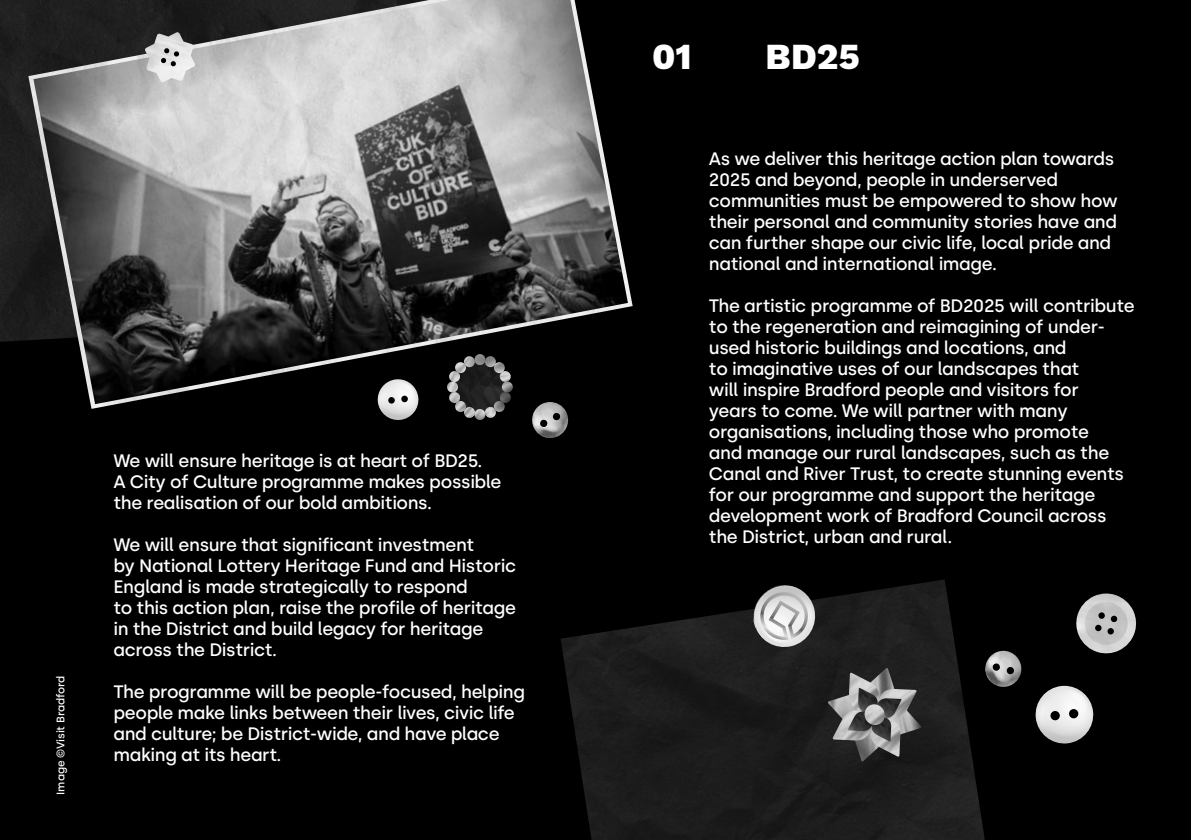
<style>
.page{position:relative;width:1191px;height:840px;background:#fff}
.page>*{position:absolute;margin:0;border:0;box-sizing:border-box;transform-origin:0 0}
.t1{font:800 36px "Work Sans";color:#fff}
.t2{font:500 18px/21px "Silka";letter-spacing:-.02em;color:#fff}
.t3{font:500 11px "Silka";letter-spacing:-.01em;color:#fff}
</style>
<div class="page">
<div style="left:0;top:0;width:1191px;height:839px;background:#000"></div>
<div style="left:0;top:0;width:28px;height:341px;background:#1f1f1f"></div>
<img style="left:560px;top:579px;width:424px;height:260px">
<img style="left:28px;top:0;width:604px;height:408px">
<img style="left:33px;top:0;width:595px;height:404px">
<img style="left:1034px;top:685px;width:60px;height:59px">
<svg style="left:1050px;top:710px;width:10px;height:10px"></svg>
<svg style="left:1068px;top:708px;width:10px;height:10px"></svg>
<img style="left:377px;top:379px;width:42px;height:42px">
<svg style="left:388px;top:396px;width:7px;height:7px"></svg>
<div style="left:401px;top:395px;width:7px;height:7px;background:#000;border-radius:50%"></div>
<img style="left:900px;top:704px;width:21px;height:31px">
<img style="left:827px;top:693px;width:21px;height:32px">
<img style="left:853px;top:740px;width:33px;height:21px">
<img style="left:863px;top:667px;width:32px;height:21px">
<img style="left:868px;top:721px;width:32px;height:35px">
<img style="left:848px;top:672px;width:33px;height:37px">
<img style="left:832px;top:709px;width:38px;height:31px">
<img style="left:879px;top:688px;width:38px;height:33px">
<img style="left:870px;top:719px;width:21px;height:22px">
<img style="left:858px;top:687px;width:21px;height:24px">
<img style="left:847px;top:711px;width:27px;height:19px">
<img style="left:875px;top:698px;width:26px;height:21px">
<img style="left:863px;top:704px;width:23px;height:22px">
<svg style="left:447px;top:354px;width:66px;height:66px;background:#454545"></svg>
<img style="left:1075px;top:593px;width:61px;height:60px">
<img style="left:1082px;top:601px;width:47px;height:45px">
<svg style="left:1098px;top:611px;width:7px;height:7px"></svg>
<svg style="left:1110px;top:615px;width:7px;height:7px"></svg>
<svg style="left:1094px;top:624px;width:7px;height:7px"></svg>
<svg style="left:1107px;top:627px;width:7px;height:7px"></svg>
<img style="left:145px;top:32px;width:50px;height:51px">
<svg style="left:161px;top:48px;width:18px;height:19px"></svg>
<img style="left:983px;top:650px;width:40px;height:38px">
<svg style="left:992px;top:662px;width:8px;height:8px"></svg>
<svg style="left:1006px;top:666px;width:8px;height:8px"></svg>
<img style="left:529px;top:402px;width:41px;height:38px">
<svg style="left:539px;top:412px;width:21px;height:15px"></svg>
<img style="left:750px;top:584px;width:68px;height:66px">
<svg style="left:758px;top:589px;width:52px;height:51px"></svg>
<p class="t3" style="left:54px;top:794px;width:120px;rotate:-90deg">Image ©Visit Bradford</p>
<p class="t2" style="left:113px;top:449px;width:389px">We will ensure heritage is at heart of BD25.<br>A City of Culture programme makes possible the realisation of our bold ambitions.</p>
<p class="t2" style="left:113px;top:533px;width:404px">We will ensure that significant investment<br>by National Lottery Heritage Fund and Historic England is made strategically to respond<br>to this action plan, raise the profile of heritage in the District and build legacy for heritage across the District.</p>
<p class="t2" style="left:113px;top:680px;width:413px">The programme will be people-focused, helping people make links between their lives, civic life and culture; be District-wide, and have place making at its heart.</p>
<h1 class="t1" style="left:652px;top:36px;width:41px">01</h1>
<h1 class="t1" style="left:765px;top:36px;width:96px">BD25</h1>
<p class="t2" style="left:709px;top:148px;width:410px">As we deliver this heritage action plan towards 2025 and beyond, people in underserved communities must be empowered to show how their personal and community stories have and can further shape our civic life, local pride and national and international image.</p>
<p class="t2" style="left:709px;top:295px;width:427px">The artistic programme of BD2025 will contribute to the regeneration and reimagining of under&shy;used historic buildings and locations, and<br>to imaginative uses of our landscapes that<br>will inspire Bradford people and visitors for<br>years to come. We will partner with many organisations, including those who promote<br>and manage our rural landscapes, such as the Canal and River Trust, to create stunning events for our programme and support the heritage development work of Bradford Council across the District, urban and rural.</p>
</div>
